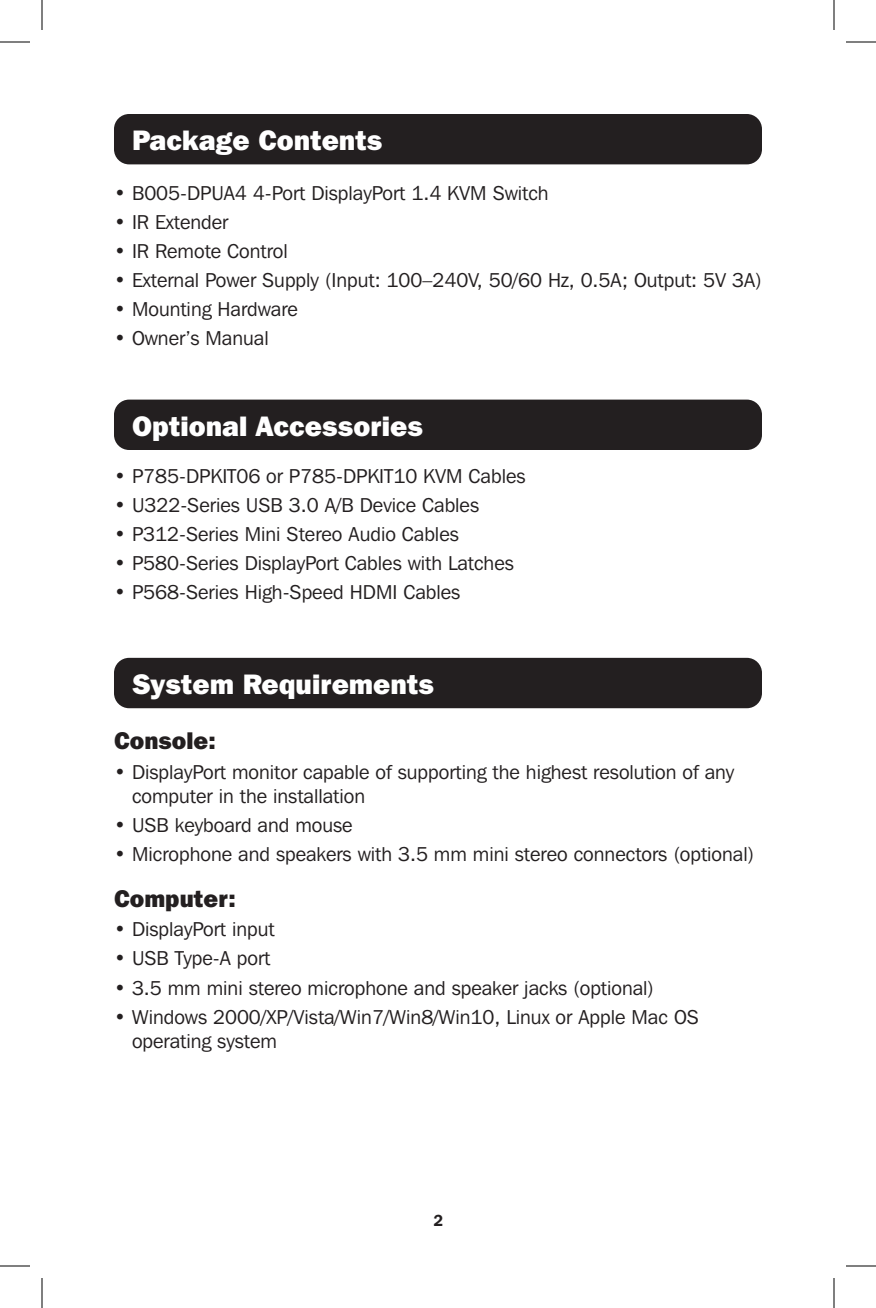
<style>
.page{position:relative;width:876px;height:1308px;background:#fff}
.page>*{position:absolute;margin:0;border:0;box-sizing:border-box;transform-origin:0 0}
.t1{font:800 28px "Franklin Gothic IT Cby BT";color:#fff}
.t2{font:800 24px "Franklin Gothic IT Cby BT";color:#231f20}
.t3{font:20px/24px "Franklin Gothic IT Cby BT";color:#231f20}
.t4{font:600 16px "Franklin Gothic IT Cby BT";color:#231f20}
</style>
<div class="page">
<div style="left:114px;top:114px;width:648px;height:50px;background:#231f20;border-radius:15px"></div>
<div style="left:114px;top:400px;width:648px;height:50px;background:#231f20;border-radius:15px"></div>
<div style="left:114px;top:658px;width:648px;height:50px;background:#231f20;border-radius:15px"></div>
<hr style="left:0;top:42px;width:30px;height:1px;background:#000">
<hr style="left:846px;top:42px;width:30px;height:1px;background:#000">
<hr style="left:0;top:1266px;width:30px;height:1px;background:#000">
<hr style="left:846px;top:1266px;width:30px;height:1px;background:#000">
<hr style="left:42px;top:0;width:1px;height:30px;background:#000">
<hr style="left:42px;top:1278px;width:1px;height:30px;background:#000">
<hr style="left:834px;top:0;width:1px;height:30px;background:#000">
<hr style="left:834px;top:1278px;width:1px;height:30px;background:#000">
<p class="t1" style="left:132px;top:123px;width:252px">Package Contents</p>
<p class="t3" style="left:114px;top:181px;width:436px">• B005-DPUA4 4-Port DisplayPort 1.4 KVM Switch</p>
<p class="t3" style="left:114px;top:210px;width:116px">• IR Extender</p>
<p class="t3" style="left:114px;top:239px;width:175px">• IR Remote Control</p>
<p class="t3" style="left:114px;top:268px;width:649px">• External Power Supply (Input: 100–240V, 50/60 Hz, 0.5A; Output: 5V 3A)</p>
<p class="t3" style="left:114px;top:297px;width:186px">• Mounting Hardware</p>
<p class="t3" style="left:114px;top:326px;width:156px">• Owner’s Manual</p>
<p class="t1" style="left:132px;top:408px;width:293px">Optional Accessories</p>
<p class="t3" style="left:114px;top:464px;width:413px">• P785-DPKIT06 or P785-DPKIT10 KVM Cables</p>
<p class="t3" style="left:114px;top:493px;width:367px">• U322-Series USB 3.0 A/B Device Cables</p>
<p class="t3" style="left:114px;top:522px;width:346px">• P312-Series Mini Stereo Audio Cables</p>
<p class="t3" style="left:114px;top:551px;width:401px">• P580-Series DisplayPort Cables with Latches</p>
<p class="t3" style="left:114px;top:580px;width:348px">• P568-Series High-Speed HDMI Cables</p>
<p class="t1" style="left:132px;top:667px;width:304px">System Requirements</p>
<p class="t2" style="left:114px;top:726px;width:103px">Console:</p>
<p class="t3" style="left:132px;top:759px;width:604px;text-indent:-18px">• DisplayPort monitor capable of supporting the highest resolution of any computer in the installation</p>
<p class="t3" style="left:114px;top:812px;width:240px">• USB keyboard and mouse</p>
<p class="t3" style="left:114px;top:841px;width:642px">• Microphone and speakers with 3.5 mm mini stereo connectors (optional)</p>
<p class="t2" style="left:114px;top:884px;width:123px">Computer:</p>
<p class="t3" style="left:114px;top:917px;width:162px">• DisplayPort input</p>
<p class="t3" style="left:114px;top:946px;width:158px">• USB Type-A port</p>
<p class="t3" style="left:114px;top:975px;width:542px">• 3.5 mm mini stereo microphone and speaker jacks (optional)</p>
<p class="t3" style="left:132px;top:1004px;width:568px;text-indent:-18px">• Windows 2000/XP/Vista/Win7/Win8/Win10, Linux or Apple Mac OS operating system</p>
<p class="t4" style="left:433px;top:1210px;width:11px">2</p>
</div>
